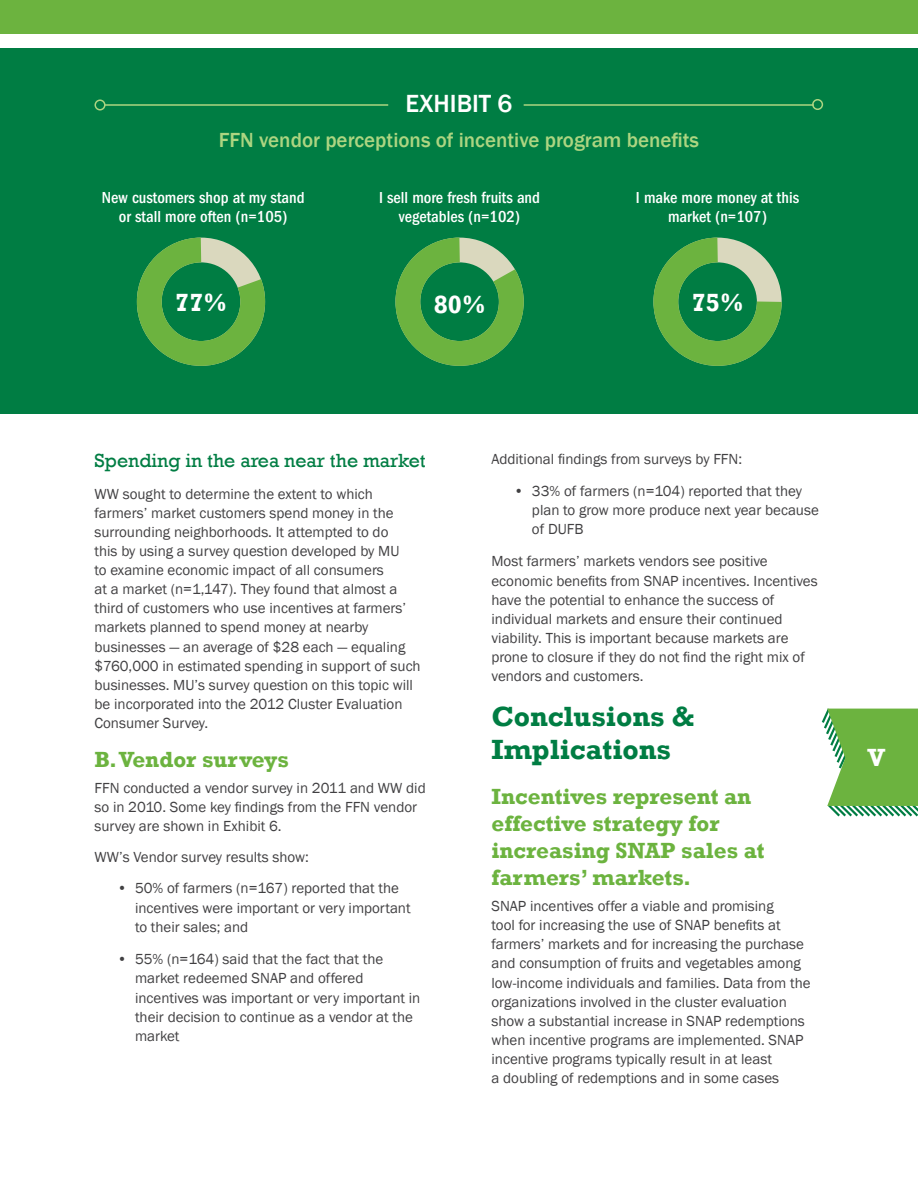
<style>
.page{position:relative;width:918px;height:1188px;background:#fff}
.page>*{position:absolute;margin:0;border:0;box-sizing:border-box;transform-origin:0 0}
.t1{font:700 28.5px/33px "Rockwell";color:#007d43}
.t2{font:700 25.5px "Rockwell";color:#fff}
.t3{font:500 25.5px "Franklin Gothic";color:#fff}
.t4{font:700 22.5px/27px "Rockwell";color:#6cb33f}
.t5{font:500 21px "Franklin Gothic";color:#add581}
.t6{font:19.5px "Rockwell";color:#007d43}
.t7{font:500 condensed 16.5px/19.8px "ITC Franklin Gothic Std";color:#fff;text-align:center}
.t8{font:15px/19.2px "Franklin Gothic";color:#414042}
</style>
<div class="page">
<svg style="left:821px;top:708px;width:97px;height:109px"></svg>
<div style="left:0;top:48px;width:918px;height:366px;background:#007d43"></div>
<div style="left:0;top:0;width:918px;height:33px;background:#6cb33f"></div>
<div style="left:812px;top:99px;width:11px;height:11px;border:2px solid #add581;border-radius:50%"></div>
<svg style="left:136px;top:237px;width:130px;height:129px"></svg>
<svg style="left:395px;top:237px;width:129px;height:129px"></svg>
<svg style="left:653px;top:237px;width:129px;height:129px"></svg>
<hr style="left:105px;top:104px;width:283px;height:2px;background:#add581">
<div style="left:95px;top:99px;width:11px;height:12px;border:2px solid #add581;border-radius:50%"></div>
<hr style="left:524px;top:104px;width:290px;height:2px;background:#add581">
<h2 class="t3" style="left:405px;top:88px;width:109px">Exhibit 6</h2>
<h3 class="t5" style="left:219px;top:127px;width:482px">FFN vendor perceptions of incentive program benefits</h3>
<p class="t7" style="left:102px;top:187px;width:204px">New customers shop at my stand or stall more often (n=105)</p>
<h2 class="t2" style="left:175px;top:287px;width:53px">77%</h2>
<p class="t7" style="left:379px;top:187px;width:163px">I sell more fresh fruits and vegetables (n=102)</p>
<h2 class="t2" style="left:434px;top:289px;width:53px">80%</h2>
<p class="t7" style="left:636px;top:187px;width:165px">I make more money at this market (n=107)</p>
<h2 class="t2" style="left:692px;top:287px;width:53px">75%</h2>
<h3 class="t6" style="left:94px;top:450px;width:333px">Spending in the area near the market</h3>
<p class="t8" style="left:94px;top:484px;width:328px">WW sought to determine the extent to which farmers’ market customers spend money in the surrounding neighborhoods. It attempted to do<br>this by using a survey question developed by MU<br>to examine economic impact of all consumers<br>at a market (n=1,147). They found that almost a third of customers who use incentives at farmers’ markets planned to spend money at nearby businesses — an average of $28 each — equaling $760,000 in estimated spending in support of such businesses. MU’s survey question on this topic will be incorporated into the 2012 Cluster Evaluation Consumer Survey.</p>
<h3 class="t4" style="left:94px;top:746px;width:196px">B. Vendor surveys</h3>
<p class="t8" style="left:94px;top:779px;width:333px">FFN conducted a vendor survey in 2011 and WW did so in 2010. Some key findings from the FFN vendor survey are shown in Exhibit 6.</p>
<p class="t8" style="left:94px;top:848px;width:216px">WW’s Vendor survey results show:</p>
<p class="t8" style="left:135px;top:879px;width:277px;text-indent:-18px">• 50% of farmers (n=167) reported that the incentives were important or very important to their sales; and</p>
<p class="t8" style="left:135px;top:950px;width:287px;text-indent:-18px">• 55% (n=164) said that the fact that the market redeemed SNAP and offered incentives was important or very important in their decision to continue as a vendor at the market</p>
<p class="t8" style="left:491px;top:450px;width:252px">Additional findings from surveys by FFN:</p>
<p class="t8" style="left:532px;top:481px;width:288px;text-indent:-18px">• 33% of farmers (n=104) reported that they plan to grow more produce next year because of DUFB</p>
<p class="t8" style="left:491px;top:552px;width:328px">Most farmers’ markets vendors see positive economic benefits from SNAP incentives. Incentives have the potential to enhance the success of individual markets and ensure their continued viability. This is important because markets are prone to closure if they do not find the right mix of vendors and customers.</p>
<h1 class="t1" style="left:491px;top:700px;width:205px">Conclusions &amp;<br>Implications</h1>
<h3 class="t4" style="left:491px;top:783px;width:261px">Incentives represent an effective strategy for increasing SNA</h3>
<h3 class="t4" style="left:491px;top:837px;width:275px;text-indent:169px">P sales at farmers’ markets.</h3>
<p class="t8" style="left:491px;top:897px;width:321px">SNAP incentives offer a viable and promising<br>tool for increasing the use of SNAP benefits at farmers’ markets and for increasing the purchase and consumption of fruits and vegetables among low-income individuals and families. Data from the organizations involved in the cluster evaluation show a substantial increase in SNAP redemptions when incentive programs are implemented. SNAP incentive programs typically result in at least<br>a doubling of redemptions and in some cases</p>
<h2 class="t2" style="left:868px;top:742px;width:19px">V</h2>
</div>
